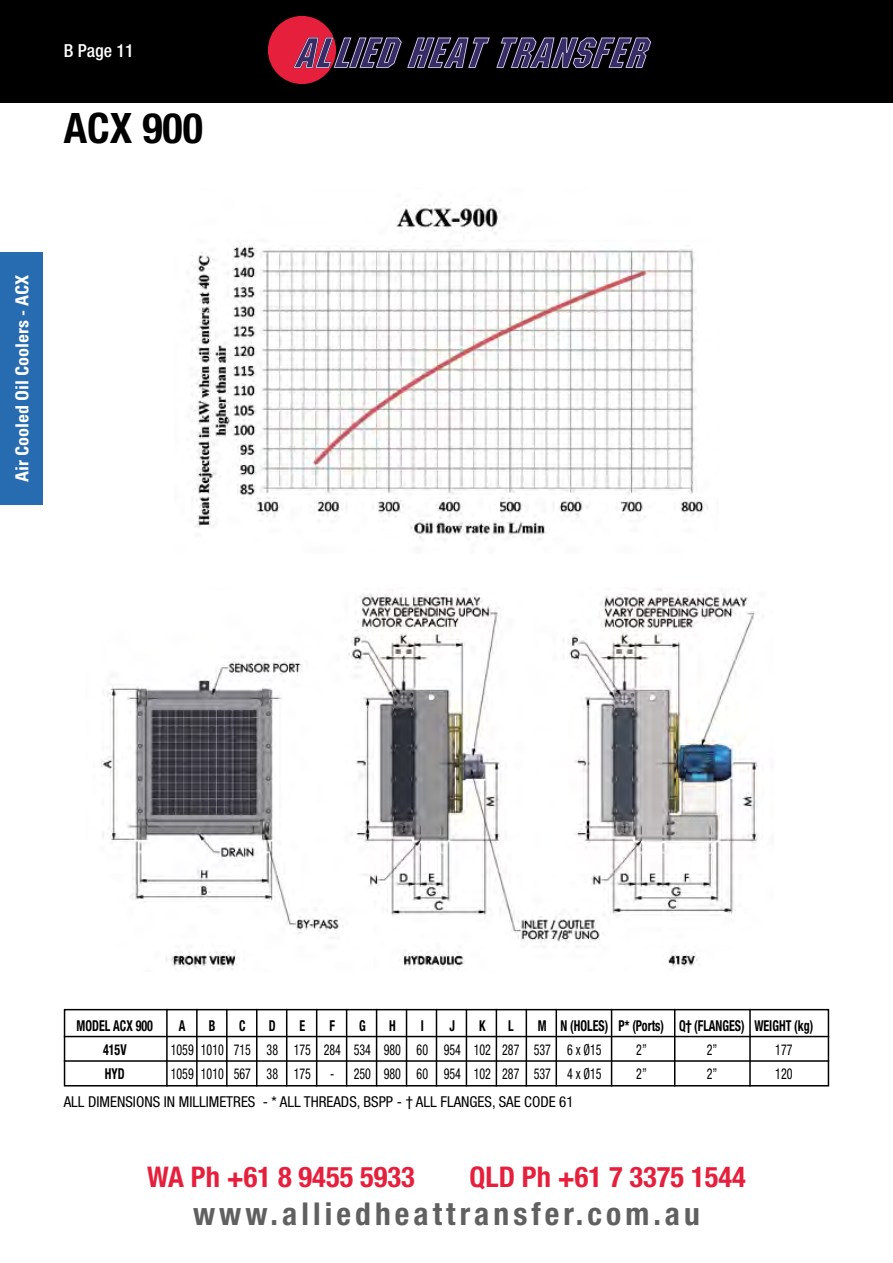
<style>
.page{position:relative;width:893px;height:1263px;background:#fff}
.page>*{position:absolute;margin:0;border:0;box-sizing:border-box;transform-origin:0 0}
.t1{font:700 condensed 42px "Helvetica Neue";color:#000}
.t2{font:700 condensed 31.5px "Helvetica Neue";letter-spacing:.13em;color:#606060}
.t3{font:700 condensed 28.5px "Helvetica Neue";color:#e61f3c}
.t4{font:700 condensed 18px "Univers";color:#fff}
.t5{font:500 condensed 18px "Helvetica Neue";color:#fff}
.t6{font:condensed 15px "Helvetica Neue";color:#000;scale:.8 1}
.t7{font:700 condensed 15px "Helvetica Neue";color:#000;scale:.8 1}
.t8{font:condensed 15px "Helvetica Neue";color:#000}
</style>
<div class="page">
<div style="left:0;top:0;width:893px;height:102px;background:#000"></div>
<div style="left:268px;top:16px;width:68px;height:68px;background:#e61f3c;border-radius:50%"></div>
<svg style="left:293px;top:37px;width:197px;height:31px"></svg>
<svg style="left:496px;top:37px;width:155px;height:31px"></svg>
<div style="left:0;top:253px;width:43px;height:252px;background:#276bb0"></div>
<img style="left:191px;top:204px;width:517px;height:336px">
<img style="left:100px;top:588px;width:658px;height:382px">
<div style="left:64px;top:1009px;width:765px;height:77px;border:2px solid #000"></div>
<hr style="left:166px;top:1009px;width:2px;height:77px;background:#000">
<hr style="left:196px;top:1009px;width:2px;height:77px;background:#000">
<hr style="left:226px;top:1009px;width:2px;height:77px;background:#000">
<hr style="left:256px;top:1009px;width:1px;height:77px;background:#000">
<hr style="left:286px;top:1009px;width:1px;height:77px;background:#000">
<hr style="left:316px;top:1009px;width:1px;height:77px;background:#000">
<hr style="left:346px;top:1009px;width:1px;height:77px;background:#000">
<hr style="left:376px;top:1009px;width:1px;height:77px;background:#000">
<hr style="left:406px;top:1009px;width:1px;height:77px;background:#000">
<hr style="left:436px;top:1009px;width:1px;height:77px;background:#000">
<hr style="left:496px;top:1009px;width:1px;height:77px;background:#000">
<hr style="left:466px;top:1009px;width:1px;height:77px;background:#000">
<hr style="left:526px;top:1009px;width:1px;height:77px;background:#000">
<hr style="left:674px;top:1009px;width:1px;height:77px;background:#000">
<hr style="left:611px;top:1009px;width:1px;height:77px;background:#000">
<hr style="left:556px;top:1009px;width:1px;height:77px;background:#000">
<hr style="left:749px;top:1009px;width:2px;height:77px;background:#000">
<hr style="left:64px;top:1036px;width:765px;height:1px;background:#000">
<hr style="left:64px;top:1060px;width:765px;height:2px;background:#000">
<p class="t5" style="left:64px;top:40px;width:71px">B Page 11</p>
<h1 class="t1" style="left:64px;top:103px;width:141px">ACX 900</h1>
<p class="t4" style="left:11px;top:482px;width:208px;rotate:-90deg">Air Cooled Oil Coolers - ACX</p>
<p class="t7" style="left:77px;top:1016px;width:97px">MODEL ACX 900</p>
<p class="t7" style="left:179px;top:1016px;width:10px">A</p>
<p class="t7" style="left:209px;top:1016px;width:10px">B</p>
<p class="t7" style="left:239px;top:1016px;width:10px">C</p>
<p class="t7" style="left:269px;top:1016px;width:10px">D</p>
<p class="t7" style="left:299px;top:1016px;width:9px">E</p>
<p class="t7" style="left:330px;top:1016px;width:8px">F</p>
<p class="t7" style="left:359px;top:1016px;width:10px">G</p>
<p class="t7" style="left:389px;top:1016px;width:10px">H</p>
<p class="t7" style="left:421px;top:1016px;width:5px">I</p>
<p class="t7" style="left:450px;top:1016px;width:8px">J</p>
<p class="t7" style="left:479px;top:1016px;width:10px">K</p>
<p class="t7" style="left:508px;top:1016px;width:8px">L</p>
<p class="t7" style="left:538px;top:1016px;width:346px">M N (HOLES) P* (Ports) Q† (FLANGES) WEIGHT (kg)</p>
<p class="t7" style="left:103px;top:1040px;width:31px">415V</p>
<p class="t6" style="left:171px;top:1041px;width:540px">1059 1010 715 38 175 284 534 980 60 954 102 287 537 6 x Ø15</p>
<p class="t6" style="left:636px;top:1041px;width:15px">2”</p>
<p class="t6" style="left:707px;top:1041px;width:15px">2”</p>
<p class="t6" style="left:775px;top:1041px;width:23px">177</p>
<p class="t7" style="left:105px;top:1064px;width:26px">HYD</p>
<p class="t6" style="left:171px;top:1065px;width:177px">1059 1010 567 38 175</p>
<p class="t6" style="left:330px;top:1065px;width:341px">- 250 980 60 954 102 287 537 4 x Ø15</p>
<p class="t6" style="left:636px;top:1065px;width:15px">2”</p>
<p class="t6" style="left:707px;top:1065px;width:15px">2”</p>
<p class="t6" style="left:775px;top:1065px;width:23px">120</p>
<p class="t8" style="left:64px;top:1093px;width:511px">ALL DIMENSIONS IN MILLIMETRES - * ALL THREADS, BSPP - † ALL FLANGES, SAE CODE 61</p>
<h3 class="t3" style="left:147px;top:1160px;width:269px">WA Ph +61 8 9455 5933</h3>
<h3 class="t3" style="left:470px;top:1160px;width:278px">QLD Ph +61 7 3375 1544</h3>
<h2 class="t2" style="left:193px;top:1194px;width:508px">www.alliedheattransfer.com.au</h2>
</div>
